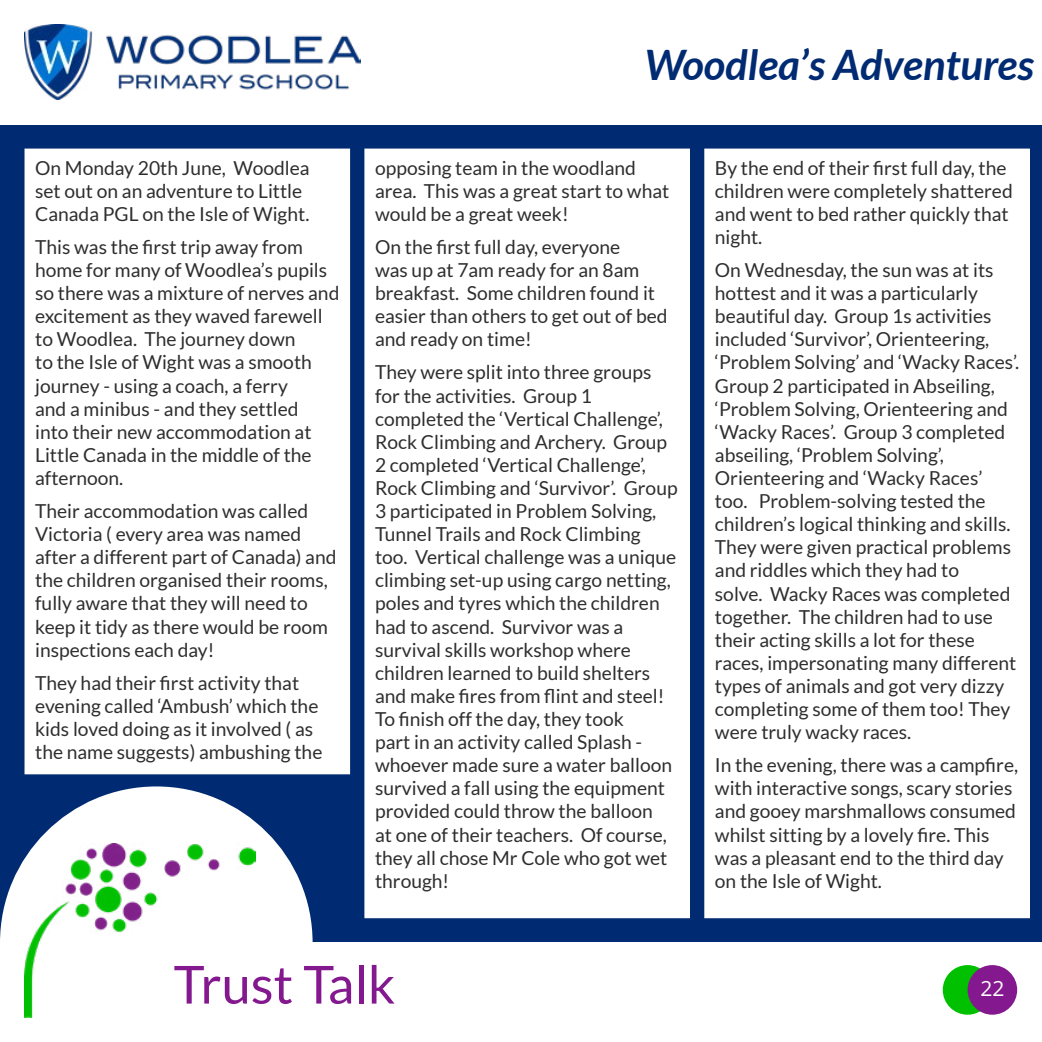
<style>
.page{position:relative;width:1042px;height:1042px;background:#002b72}
.page>*{position:absolute;margin:0;border:0;box-sizing:border-box;transform-origin:0 0}
.t1{font:52.5px "Lato";color:#84198f}
.t2{font:italic 700 42px "Lato";color:#002b72}
.t3{font:21px "Open Sans";color:#fff}
.t4{font:19.25px/23.1px "Lato";color:#2e2e2e}
</style>
<div class="page">
<div style="left:0;top:943px;width:1042px;height:99px;background:#fff"></div>
<svg style="left:0;top:786px;width:313px;height:232px;fill:#fff"></svg>
<img style="left:25px;top:843px;width:230px;height:174px">
<div style="left:943px;top:965px;width:49px;height:49px;background:#00c000;border-radius:50%"></div>
<div style="left:967px;top:965px;width:50px;height:49px;background:#84198f;border-radius:50%"></div>
<div style="left:0;top:0;width:1042px;height:124px;background:#fff"></div>
<img style="left:25px;top:25px;width:336px;height:74px">
<div style="left:25px;top:149px;width:325px;height:625px;background:#fff"></div>
<div style="left:705px;top:149px;width:324px;height:768px;background:#fff"></div>
<div style="left:365px;top:149px;width:324px;height:768px;background:#fff"></div>
<p class="t4" style="left:35px;top:156px;width:276px">On Monday 20th June, Woodlea set out on an adventure to Little<br>Canada PGL on the Isle of Wight.</p>
<p class="t4" style="left:35px;top:235px;width:306px">This was the first trip away from home for many of Woodlea’s pupils so there was a mixture of nerves and excitement as they waved farewell to Woodlea. The journey down<br>to the Isle of Wight was a smooth journey - using a coach, a ferry<br>and a minibus - and they settled<br>into their new accommodation at<br>Little Canada in the middle of the afternoon.</p>
<p class="t4" style="left:35px;top:499px;width:303px">Their accommodation was called<br>Victoria ( every area was named after a different part of Canada) and the children organised their rooms, fully aware that they will need to keep it tidy as there would be room inspections each day!</p>
<p class="t4" style="left:35px;top:671px;width:289px">They had their first activity that evening called ‘Ambush’ which the kids loved doing as it involved ( as the name suggests) ambushing the</p>
<h2 class="t2" style="left:644px;top:41px;width:391px">Woodlea’s Adventures</h2>
<p class="t4" style="left:375px;top:156px;width:296px">opposing team in the woodland area. This was a great start to what would be a great week!</p>
<p class="t4" style="left:375px;top:235px;width:294px">On the first full day, everyone<br>was up at 7am ready for an 8am breakfast. Some children found it easier than others to get out of bed and ready on time!</p>
<p class="t4" style="left:375px;top:361px;width:304px">They were split into three groups for the activities. Group 1 completed the ‘Vertical Challenge’,<br>Rock Climbing and Archery. Group<br>2 completed ‘Vertical Challenge’,<br>Rock Climbing and ‘Survivor’. Group<br>3 participated in Problem Solving,<br>Tunnel Trails and Rock Climbing too. Vertical challenge was a unique climbing set-up using cargo netting, poles and tyres which the children had to ascend. Survivor was a survival skills workshop where children learned to build shelters and make fires from flint and steel!<br>To finish off the day, they took<br>part in an activity called Splash - whoever made sure a water balloon survived a fall using the equipment provided could throw the balloon<br>at one of their teachers. Of course, they all chose Mr Cole who got wet through!</p>
<p class="t4" style="left:715px;top:156px;width:299px">By the end of their first full day, the children were completely shattered and went to bed rather quickly that night.</p>
<p class="t4" style="left:715px;top:258px;width:306px">On Wednesday, the sun was at its hottest and it was a particularly beautiful day. Group 1s activities included ‘Survivor’, Orienteering, ‘Problem Solving’ and ‘Wacky Races’.<br>Group 2 participated in Abseiling, ‘Problem Solving, Orienteering and ‘Wacky Races’. Group 3 completed abseiling, ‘Problem Solving’, Orienteering and ‘Wacky Races’ too. Problem-solving tested the children’s logical thinking and skills.<br>They were given practical problems and riddles which they had to<br>solve. Wacky Races was completed together. The children had to use their acting skills a lot for these races, impersonating many different types of animals and got very dizzy completing some of them too! They were truly wacky races.</p>
<p class="t4" style="left:715px;top:753px;width:305px">In the evening, there was a campfire, with interactive songs, scary stories and gooey marshmallows consumed whilst sitting by a lovely fire. This was a pleasant end to the third day on the Isle of Wight.</p>
<h1 class="t1" style="left:174px;top:955px;width:223px">Trust Talk</h1>
<p class="t3" style="left:980px;top:974px;width:26px">22</p>
</div>
